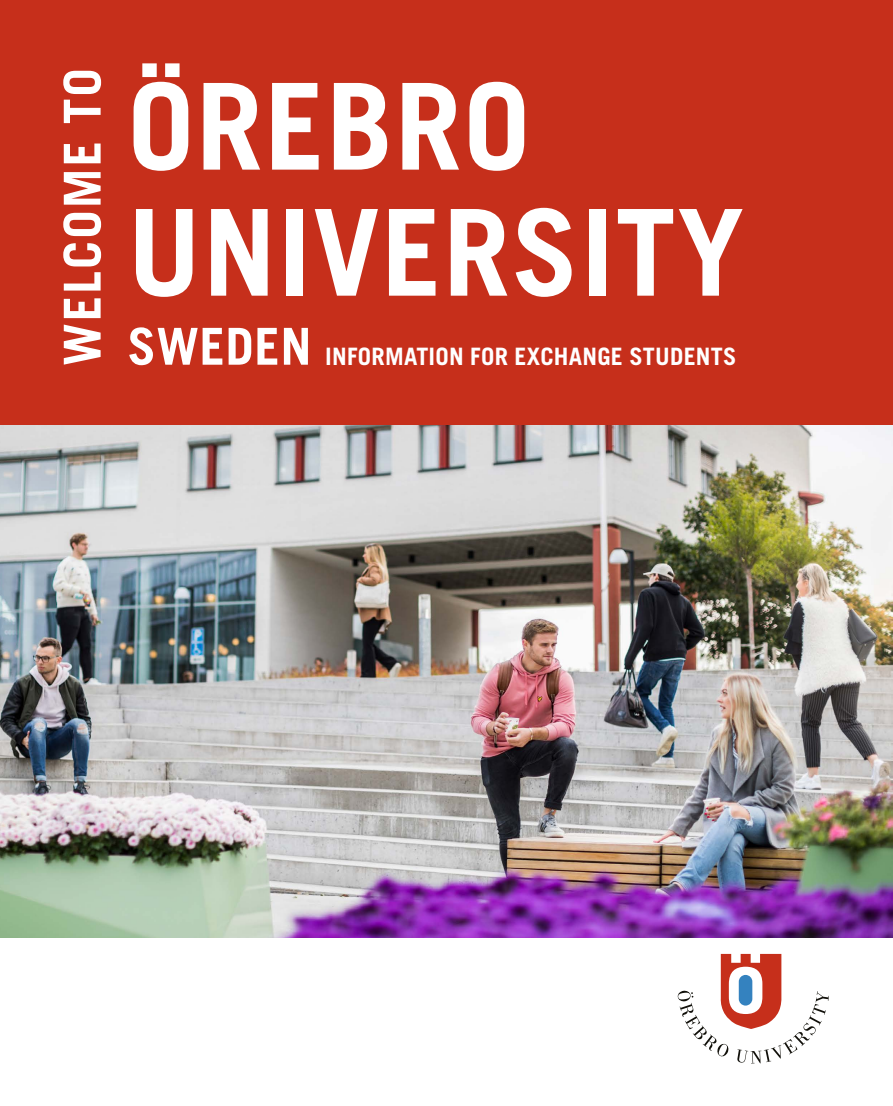
<style>
.page{position:relative;width:893px;height:1106px;background:#fff}
.page>*{position:absolute;margin:0;border:0;box-sizing:border-box;transform-origin:0 0}
.t1{font:700 120px/126px "Trade Gothic LT Std";letter-spacing:.015em;color:#fff}
.t2{font:700 51px "Trade Gothic LT Std";letter-spacing:.04em;color:#fff}
.t3{font:700 24px "Trade Gothic LT Std";letter-spacing:.01em;color:#fff}
.s1{font-size:51px}
</style>
<div class="page">
<div style="left:0;top:0;width:893px;height:425px;background:#c62f1b"></div>
<img style="left:0;top:425px;width:893px;height:512px">
<svg style="left:678px;top:954px;width:151px;height:109px"></svg>
<h2 class="t2" style="left:51px;top:366px;width:299px;rotate:-90deg">WELCOME TO</h2>
<h1 class="t1" style="left:128px;top:62px;width:618px">ÖREBRO<br>UNIVERSITY</h1>
<p class="t3" style="left:128px;top:341px;width:610px"><span class="s1">SWEDEN</span> INFORMATION FOR EXCHANGE STUDENTS</p>
</div>
